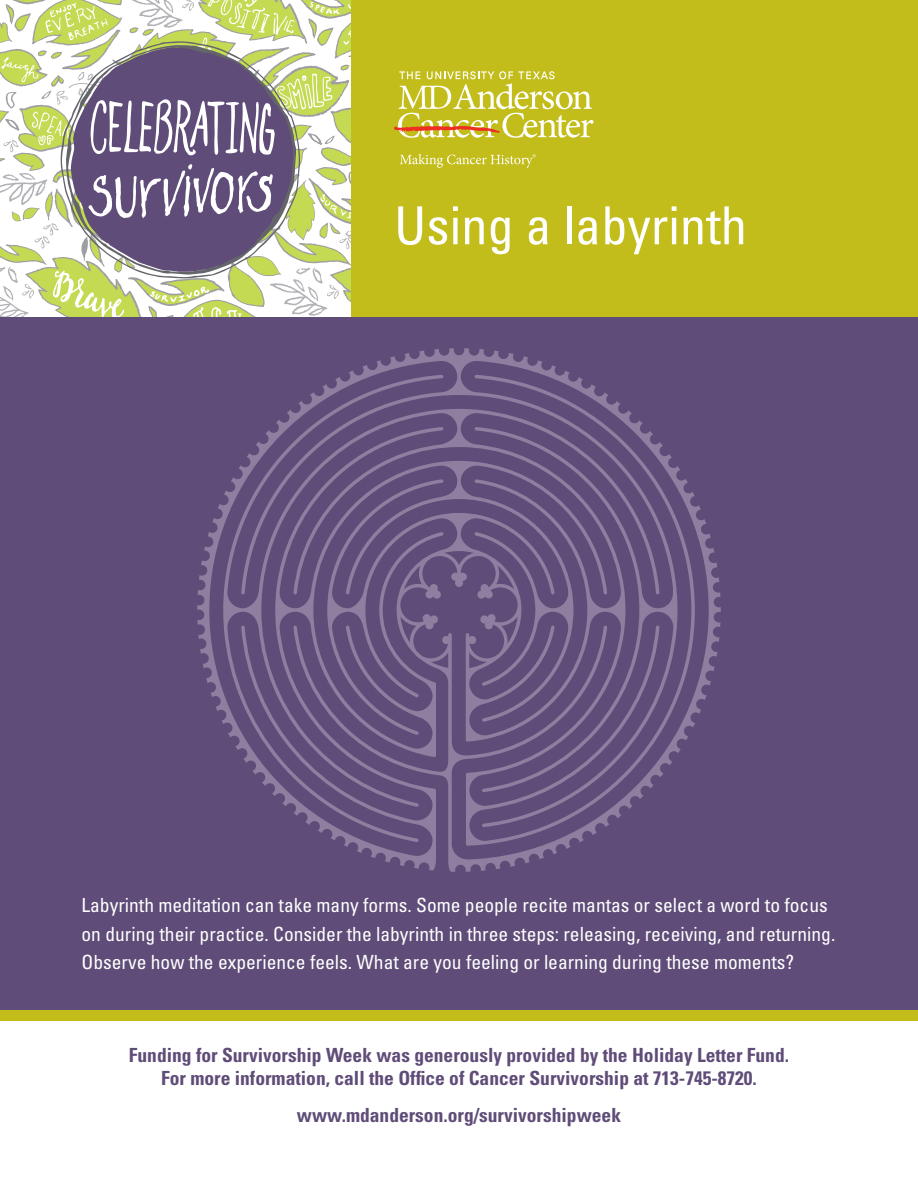
<style>
.page{position:relative;width:918px;height:1188px;background:#fff}
.page>*{position:absolute;margin:0;border:0;box-sizing:border-box;transform-origin:0 0}
.t1{font:condensed 52.5px "Univers LT Std";color:#fff}
.t2{font:condensed 19.5px/28.5px "Univers LT Std";color:#fff}
.t3{font:700 condensed 19.5px/23.4px "Univers LT Std";color:#5f4c78;text-align:center}
</style>
<div class="page">
<div style="left:351px;top:0;width:567px;height:320px;background:#c3bd1c"></div>
<svg style="left:0;top:0;width:351px;height:318px"></svg>
<div style="left:0;top:318px;width:918px;height:696px;background:#5f4c78"></div>
<svg style="left:61px;top:41px;width:239px;height:237px"></svg>
<svg style="left:66px;top:45px;width:229px;height:230px;fill:#5f4c78"></svg>
<svg style="left:90px;top:98px;width:185px;height:58px"></svg>
<svg style="left:88px;top:164px;width:185px;height:54px"></svg>
<svg style="left:394px;top:71px;width:200px;height:67px"></svg>
<svg style="left:400px;top:154px;width:136px;height:14px"></svg>
<div style="left:0;top:1010px;width:918px;height:11px;background:#c3bd1c"></div>
<svg style="left:197px;top:348px;width:524px;height:524px"></svg>
<p class="t1" style="left:394px;top:192px;width:354px">Using a labyrinth</p>
<p class="t2" style="left:82px;top:891px;width:755px">Labyrinth meditation can take many forms. Some people recite mantas or select a word to focus on during their practice. Consider the labyrinth in three steps: releasing, receiving, and returning.<br>Observe how the experience feels. What are you feeling or learning during these moments?</p>
<p class="t3" style="left:129px;top:1043px;width:662px">Funding for Survivorship Week was generously provided by the Holiday Letter Fund.<br>For more information, call the Office of Cancer Survivorship at 713-745-8720.</p>
<p class="t3" style="left:297px;top:1103px;width:326px">www.mdanderson.org/survivorshipweek</p>
</div>
